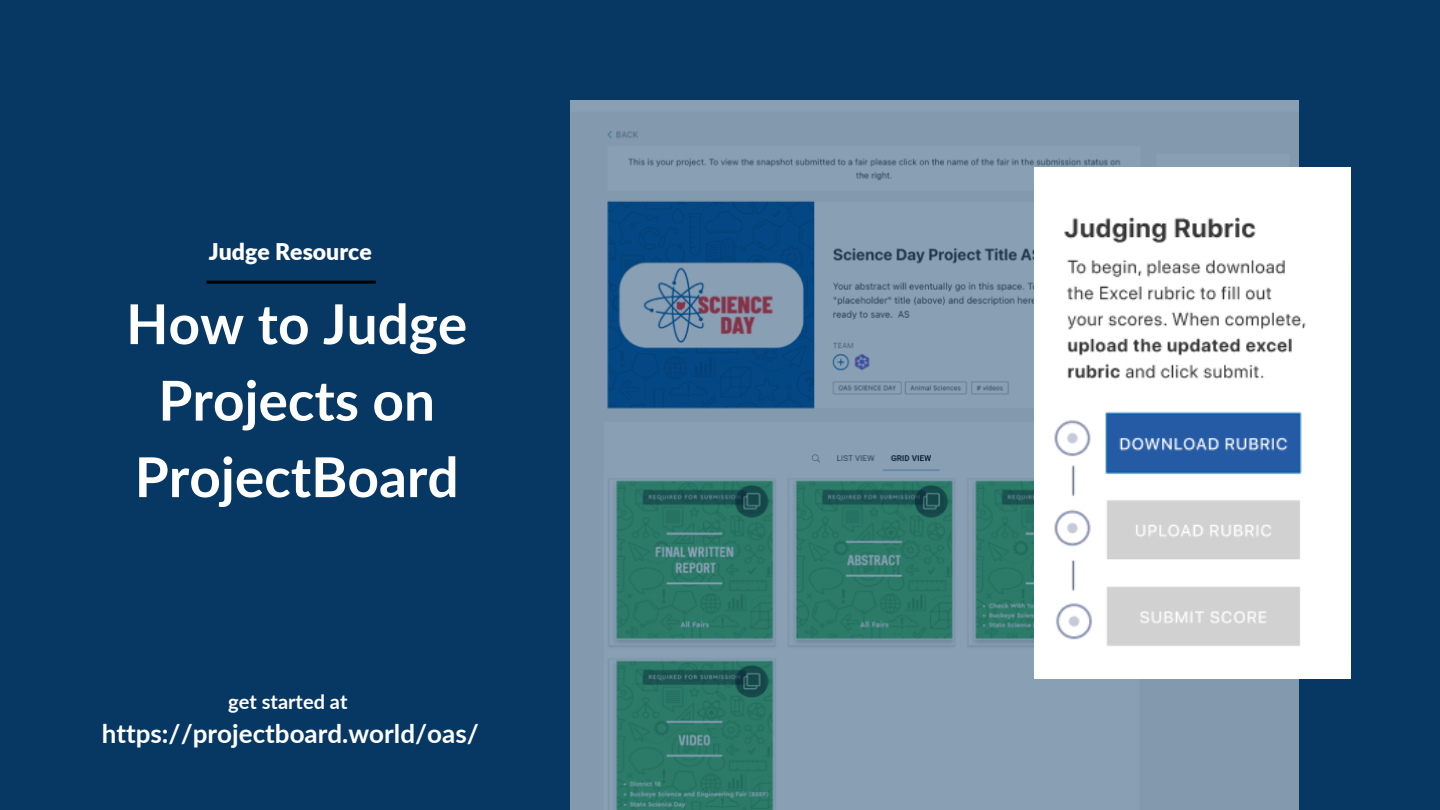
<style>
.page{position:relative;width:1440px;height:810px;background:#073763}
.page>*{position:absolute;margin:0;border:0;box-sizing:border-box;transform-origin:0 0}
.t1{font:700 55px/76.5px "Lato";color:#fff;text-align:center}
.t2{font:700 26px "Lato";color:#fff}
.t3{font:900 23px "Lato";color:#fff}
.t4{font:700 20px "Lato";color:#fff}
</style>
<div class="page">
<img style="left:571px;top:101px;width:727px;height:709px">
<img style="left:1035px;top:168px;width:315px;height:510px">
<hr style="left:206px;top:281px;width:170px;height:3px;background:#000">
<p class="t3" style="left:209px;top:238px;width:164px">Judge Resource</p>
<p class="t1" style="left:126px;top:285px;width:343px">How to Judge<br>Projects on<br>ProjectBoard</p>
<p class="t4" style="left:228px;top:689px;width:121px">get started at</p>
<p class="t2" style="left:102px;top:717px;width:379px">https://projectboard.world/oas/</p>
</div>
